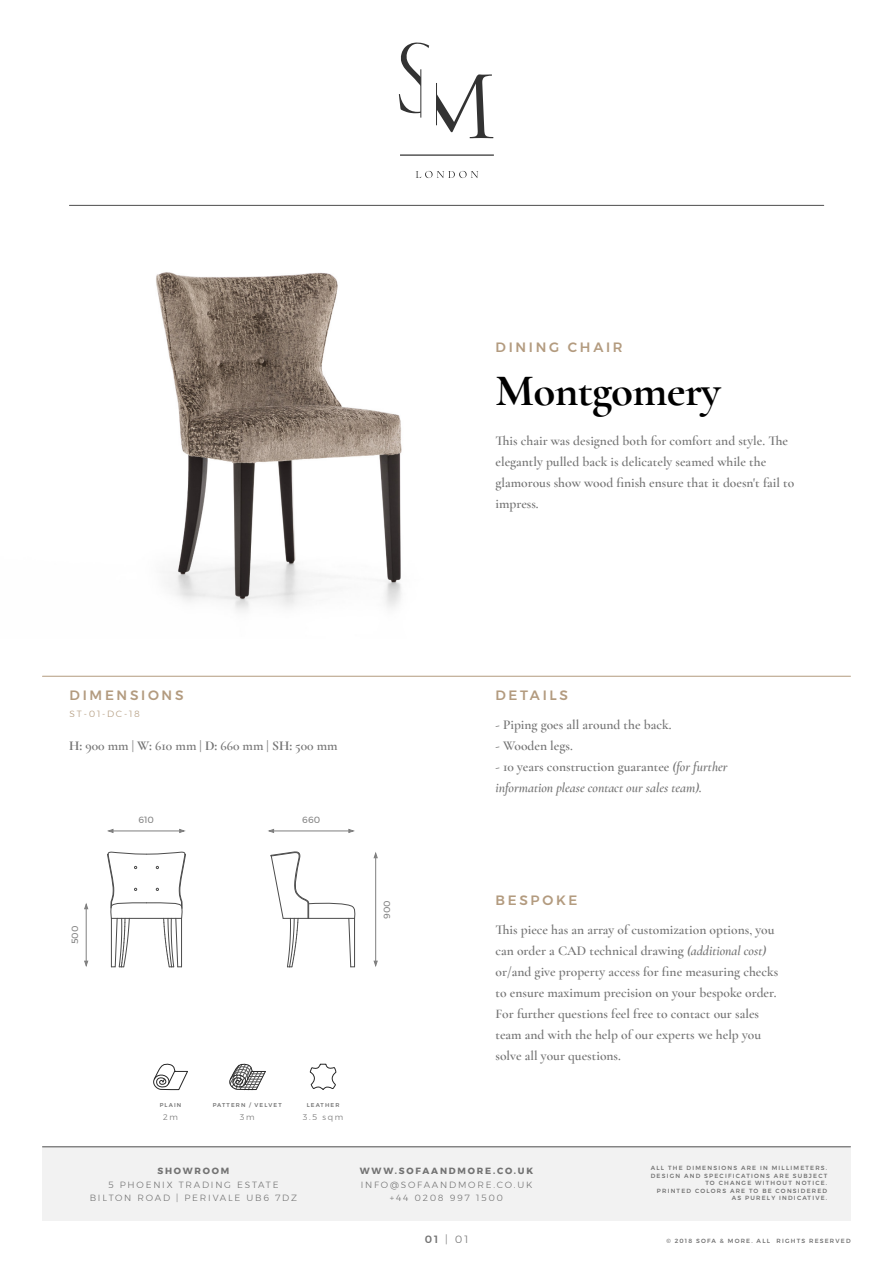
<style>
.page{position:relative;width:893px;height:1263px;background:#fff}
.page>*{position:absolute;margin:0;border:0;box-sizing:border-box;transform-origin:0 0}
.t1{font:700 45px "Cormorant Garamond";letter-spacing:-.015em;color:#000}
.t2{font:600 13.5px/21px "Cormorant Garamond";color:#737373}
.t3{font:italic 600 13.5px/21px "Cormorant Garamond";color:#737373}
.t4{font:500 13.5px "Montserrat";letter-spacing:.2em;color:#b39b7f}
.t5{font:300 10.5px "Montserrat";color:#737373}
.t6{font:300 9px/13.5px "Montserrat";letter-spacing:.2em;color:#737373;text-align:center}
.t7{font:700 9px "Montserrat";letter-spacing:.2em;color:#737373}
.t8{font:9px "Montserrat";color:#7f7f7f}
.t9{font:300 9px "Montserrat";letter-spacing:.2em;color:#b39b7f}
.t10{font:300 8.1px "Montserrat";letter-spacing:.2em;color:#737373}
.t11{font:500 6px/7.5px "Montserrat";letter-spacing:.2em;color:#737373;text-align:right}
.t12{font:500 5.55px "Montserrat";letter-spacing:.2em;color:#737373}
.s1{font-weight:700}
.s2{font-style:normal}
.s3{font-style:italic}
.s4{font-weight:500}
</style>
<div class="page">
<div style="left:42px;top:1147px;width:808px;height:73px;background:#f2f2f2"></div>
<hr style="left:42px;top:1146px;width:808px;height:1px;background:#4d4d4d">
<svg style="left:309px;top:1064px;width:28px;height:26px"></svg>
<svg style="left:153px;top:1063px;width:35px;height:28px"></svg>
<svg style="left:229px;top:1063px;width:37px;height:28px"></svg>
<hr style="left:42px;top:676px;width:808px;height:1px;background:#b39b7f">
<hr style="left:69px;top:205px;width:755px;height:1px;background:#4d4d4d">
<svg style="left:399px;top:94px;width:21px;height:19px"></svg>
<svg style="left:436px;top:74px;width:57px;height:64px"></svg>
<svg style="left:401px;top:42px;width:28px;height:44px"></svg>
<hr style="left:400px;top:155px;width:93px;height:1px;background:#000">
<svg style="left:416px;top:171px;width:62px;height:7px"></svg>
<hr style="left:436px;top:83px;width:1px;height:42px;background:#333">
<hr style="left:420px;top:69px;width:1px;height:49px;background:#333">
<img style="left:156px;top:272px;width:246px;height:339px">
<hr style="left:113px;top:830px;width:67px;height:1px;background:#7f7f7f">
<svg style="left:107px;top:828px;width:7px;height:5px"></svg>
<svg style="left:179px;top:828px;width:7px;height:5px"></svg>
<hr style="left:354px;top:831px;width:1px;height:58px;background:#000">
<hr style="left:274px;top:830px;width:75px;height:1px;background:#7f7f7f">
<svg style="left:268px;top:829px;width:6px;height:4px"></svg>
<svg style="left:348px;top:828px;width:7px;height:5px"></svg>
<hr style="left:86px;top:909px;width:1px;height:52px;background:#7f7f7f">
<svg style="left:84px;top:960px;width:5px;height:7px"></svg>
<svg style="left:84px;top:903px;width:5px;height:6px"></svg>
<hr style="left:375px;top:858px;width:1px;height:103px;background:#7f7f7f">
<svg style="left:373px;top:960px;width:5px;height:7px"></svg>
<svg style="left:373px;top:852px;width:5px;height:6px"></svg>
<svg style="left:270px;top:851px;width:86px;height:116px"></svg>
<svg style="left:107px;top:852px;width:79px;height:115px"></svg>
<p class="t4" style="left:495px;top:339px;width:129px">DINING CHAIR</p>
<h1 class="t1" style="left:495px;top:363px;width:227px">Montgomery</h1>
<p class="t2" style="left:495px;top:431px;width:300px">This chair was designed both for comfort and style. The elegantly pulled back is delicately seamed while the glamorous show wood finish ensure that it doesn't fail to impress.</p>
<p class="t4" style="left:70px;top:686px;width:115px">DIMENSIONS</p>
<p class="t9" style="left:70px;top:709px;width:72px">ST-01-DC-18</p>
<p class="t2" style="left:69px;top:736px;width:270px"><span class="s1">H:</span> 900 mm | <span class="s1">W:</span> 610 mm | <span class="s1">D:</span> 660 mm | <span class="s1">SH:</span> 500 mm</p>
<p class="t8" style="left:139px;top:814px;width:17px">610</p>
<p class="t8" style="left:302px;top:814px;width:19px">660</p>
<p class="t4" style="left:495px;top:686px;width:74px">DETAILS</p>
<p class="t2" style="left:495px;top:714px;width:177px">- Piping goes all around the back.</p>
<p class="t2" style="left:495px;top:735px;width:79px">- Wooden legs.</p>
<p class="t3" style="left:495px;top:756px;width:234px"><span class="s2">- 10 years construction guarantee</span> (for further information please contact our sales team).</p>
<p class="t8" style="left:69px;top:944px;width:20px;rotate:-90deg">500</p>
<p class="t8" style="left:381px;top:919px;width:20px;rotate:-90deg">900</p>
<p class="t12" style="left:160px;top:1101px;width:23px">PLAIN</p>
<p class="t12" style="left:213px;top:1101px;width:71px">PATTERN / VELVET</p>
<p class="t12" style="left:307px;top:1101px;width:34px">LEATHER</p>
<p class="t10" style="left:163px;top:1112px;width:16px">2m</p>
<p class="t10" style="left:240px;top:1112px;width:16px">3m</p>
<p class="t10" style="left:303px;top:1112px;width:42px">3.5 sqm</p>
<p class="t4" style="left:495px;top:891px;width:83px">BESPOKE</p>
<p class="t2" style="left:495px;top:919px;width:284px">This piece has an array of customization options, you can order a CAD technical drawing <span class="s3">(additional cost) </span>or/and give property access for fine measuring checks to ensure maximum precision on your bespoke order.<br>For further questions feel free to contact our sales team and with the help of our experts we help you solve all your questions.</p>
<p class="t7" style="left:157px;top:1165px;width:73px">SHOWROOM</p>
<p class="t6" style="left:90px;top:1178px;width:209px">5 PHOENIX TRADING ESTATE<br>BILTON ROAD | PERIVALE UB6 7DZ</p>
<p class="t7" style="left:360px;top:1165px;width:175px">WWW.SOFAANDMORE.CO.UK</p>
<p class="t6" style="left:361px;top:1178px;width:173px">INFO@SOFAANDMORE.CO.UK +44 0208 997 1500</p>
<p class="t11" style="left:651px;top:1164px;width:178px">ALL THE DIMENSIONS ARE IN MILLIMETERS.<br>DESIGN AND SPECIFICATIONS ARE SUBJECT<br>TO CHANGE WITHOUT NOTICE.<br>PRINTED COLORS ARE TO BE CONSIDERED<br>AS PURELY INDICATIVE.</p>
<p class="t5" style="left:425px;top:1233px;width:45px"><span class="s4">01</span> | 01</p>
<p class="t11" style="left:666px;top:1237px;width:186px">© 2018 SOFA &amp; MORE. ALL RIGHTS RESERVED</p>
</div>
